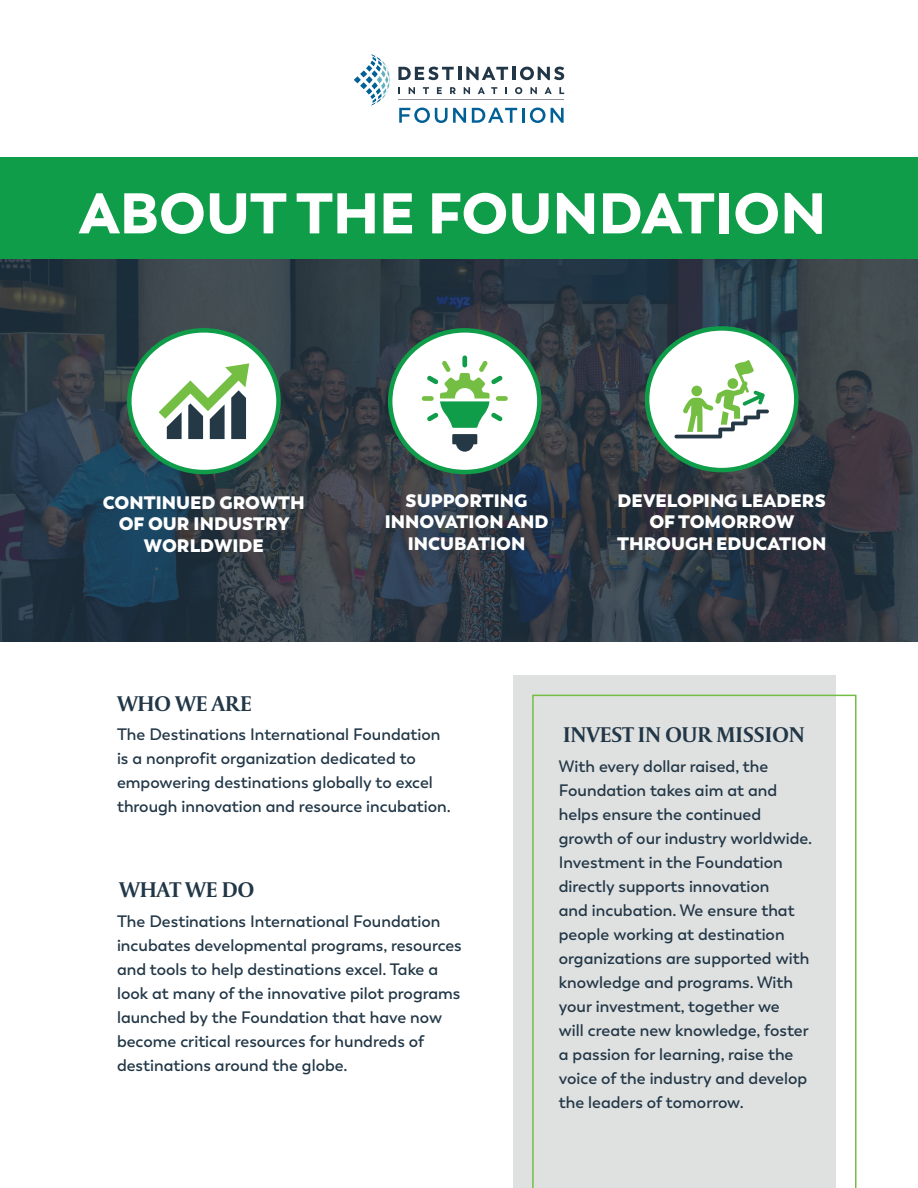
<style>
.page{position:relative;width:918px;height:1188px;background:#fff}
.page>*{position:absolute;margin:0;border:0;box-sizing:border-box;transform-origin:0 0}
.t1{font:900 57px "Trenda";color:#fff}
.t2{font:700 22.5px "Capitolium 2";color:#213646}
.t3{font:800 18px/21.6px "Trenda";color:#fff;text-align:center}
.t4{font:600 16.5px/24px "Trenda";color:#213646}
</style>
<div class="page">
<svg style="left:0;top:259px;width:918px;height:383px;background:#2f3c46"></svg>
<div style="left:0;top:158px;width:918px;height:101px;background:#0f9d49"></div>
<svg style="left:398px;top:67px;width:110px;height:13px"></svg>
<hr style="left:512px;top:67px;width:4px;height:13px;background:#213646">
<svg style="left:520px;top:67px;width:44px;height:13px"></svg>
<svg style="left:398px;top:87px;width:2px;height:7px"></svg>
<svg style="left:409px;top:87px;width:6px;height:7px"></svg>
<svg style="left:423px;top:87px;width:6px;height:7px"></svg>
<svg style="left:437px;top:87px;width:5px;height:7px"></svg>
<svg style="left:450px;top:87px;width:6px;height:7px"></svg>
<svg style="left:464px;top:87px;width:6px;height:7px"></svg>
<svg style="left:478px;top:87px;width:7px;height:7px"></svg>
<svg style="left:491px;top:87px;width:6px;height:7px"></svg>
<svg style="left:505px;top:87px;width:2px;height:7px"></svg>
<svg style="left:515px;top:87px;width:7px;height:7px"></svg>
<svg style="left:531px;top:87px;width:6px;height:7px"></svg>
<svg style="left:545px;top:87px;width:7px;height:7px"></svg>
<svg style="left:559px;top:87px;width:5px;height:7px"></svg>
<svg style="left:399px;top:108px;width:67px;height:15px"></svg>
<svg style="left:472px;top:108px;width:45px;height:15px"></svg>
<hr style="left:522px;top:108px;width:3px;height:15px;background:#016197">
<svg style="left:530px;top:108px;width:15px;height:15px"></svg>
<svg style="left:551px;top:108px;width:13px;height:15px"></svg>
<hr style="left:398px;top:100px;width:166px;height:1px;background:#90919c">
<svg style="left:360px;top:70px;width:7px;height:7px"></svg>
<svg style="left:366px;top:65px;width:6px;height:7px"></svg>
<svg style="left:354px;top:76px;width:7px;height:7px"></svg>
<svg style="left:360px;top:82px;width:7px;height:7px"></svg>
<svg style="left:366px;top:88px;width:6px;height:7px"></svg>
<svg style="left:366px;top:76px;width:7px;height:8px"></svg>
<svg style="left:370px;top:54px;width:20px;height:52px"></svg>
<div style="left:513px;top:675px;width:323px;height:513px;background:#dfe0e0"></div>
<svg style="left:532px;top:695px;width:324px;height:493px"></svg>
<div style="left:647px;top:328px;width:149px;height:142px;background:#fff;border-radius:50%"></div>
<div style="left:645px;top:326px;width:154px;height:146px;border:4px solid #0f9d49;border-radius:50%"></div>
<svg style="left:674px;top:360px;width:95px;height:78px"></svg>
<div style="left:691px;top:386px;width:11px;height:10px;background:#74bf43;border-radius:50%"></div>
<div style="left:390px;top:330px;width:149px;height:142px;background:#fff;border-radius:50%"></div>
<div style="left:388px;top:328px;width:154px;height:146px;border:4px solid #0f9d49;border-radius:50%"></div>
<svg style="left:452px;top:434px;width:25px;height:18px"></svg>
<div style="left:462px;top:355px;width:5px;height:12px;background:#0f9d49;border-radius:2px"></div>
<div style="left:422px;top:396px;width:12px;height:5px;background:#74bf43;border-radius:2px"></div>
<div style="left:496px;top:396px;width:12px;height:5px;background:#74bf43;border-radius:2px"></div>
<svg style="left:427px;top:361px;width:75px;height:67px"></svg>
<div style="left:129px;top:330px;width:150px;height:142px;background:#fff;border-radius:50%"></div>
<div style="left:127px;top:328px;width:154px;height:146px;border:4px solid #0f9d49;border-radius:50%"></div>
<svg style="left:159px;top:363px;width:90px;height:76px"></svg>
<p class="t1" style="left:79px;top:177px;width:749px">ABOUT THE FOUNDATION</p>
<p class="t3" style="left:103px;top:492px;width:203px">CONTINUED GROWTH<br>OF OUR INDUSTRY<br>WORLDWIDE</p>
<p class="t3" style="left:385px;top:490px;width:165px">SUPPORTING<br>INNOVATION AND<br>INCUBATION</p>
<p class="t3" style="left:617px;top:490px;width:211px">DEVELOPING LEADERS<br>OF TOMORROW<br>THROUGH EDUCATION</p>
<p class="t2" style="left:117px;top:688px;width:136px">WHO WE ARE</p>
<p class="t4" style="left:117px;top:723px;width:335px">The Destinations International Foundation is a nonprofit organization dedicated to empowering destinations globally to excel through innovation and resource incubation.</p>
<p class="t2" style="left:119px;top:875px;width:136px">WHAT WE DO</p>
<p class="t4" style="left:117px;top:909px;width:346px">The Destinations International Foundation incubates developmental programs, resources and tools to help destinations excel. Take a look at many of the innovative pilot programs launched by the Foundation that have now become critical resources for hundreds of destinations around the globe.</p>
<p class="t2" style="left:563px;top:720px;width:243px">INVEST IN OUR MISSION</p>
<p class="t4" style="left:559px;top:754px;width:255px">With every dollar raised, the<br>Foundation takes aim at and helps ensure the continued growth of our industry worldwide.<br>Investment in the Foundation directly supports innovation<br>and incubation. We ensure that people working at destination organizations are supported with knowledge and programs. With your investment, together we<br>will create new knowledge, foster a passion for learning, raise the voice of the industry and develop the leaders of tomorrow.</p>
</div>
